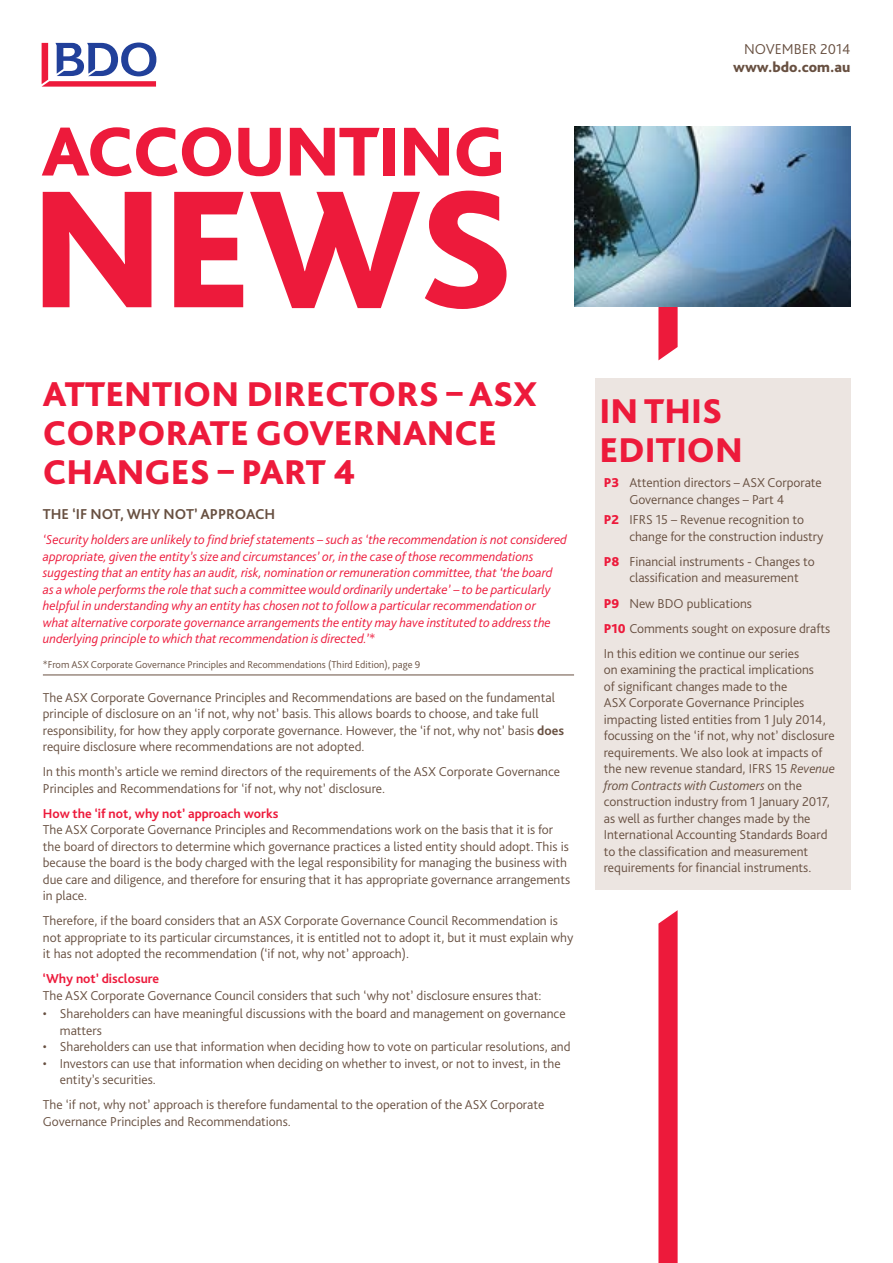
<style>
.page{position:relative;width:893px;height:1263px;background:#fff}
.page>*{position:absolute;margin:0;border:0;box-sizing:border-box;transform-origin:0 0}
.t1{font:800 175.05px "Bliss Pro";color:#ed1a3b}
.t2{font:800 72.45px "Bliss Pro";letter-spacing:-.02em;color:#ed1a3b}
.t3{font:800 36px/39px "Bliss Pro";color:#ed1a3b}
.t4{font:700 15px "Bliss Pro";color:#685041}
.t5{font:800 15px "Bliss Pro";color:#685041}
.t6{font:300 15px "Bliss Pro";color:#685041}
.t7{font:300 13.5px/16.5px "Bliss Pro";color:#685041}
.t8{font:italic 300 13.5px/16.5px "Bliss Pro";color:#ed1a3b}
.t9{font:700 13.5px "Bliss Pro";color:#ed1a3b}
.t10{font:300 10.5px "Bliss Pro";color:#685041}
.s1{font-style:normal}
.s2{font-weight:700}
.s3{font-weight:800;color:#ed1a3b}
.s4{font-style:italic}
</style>
<div class="page">
<svg style="left:42px;top:43px;width:114px;height:44px"></svg>
<svg style="left:658px;top:307px;width:20px;height:53px"></svg>
<img style="left:574px;top:126px;width:276px;height:181px">
<div style="left:595px;top:378px;width:255px;height:458px;background:#ece5e1"></div>
<div style="left:595px;top:477px;width:255px;height:412px;background:#ece5e1"></div>
<svg style="left:658px;top:910px;width:20px;height:353px;background:#ee2847"></svg>
<hr style="left:43px;top:674px;width:531px;height:1px;background:#685041">
<h2 class="t2" style="left:42px;top:106px;width:466px">ACCOUNTING</h2>
<h1 class="t1" style="left:30px;top:140px;width:487px">NEWS</h1>
<p class="t6" style="left:744px;top:40px;width:108px">NOVEMBER 2014</p>
<p class="t5" style="left:733px;top:58px;width:119px">www.bdo.com.au</p>
<h3 class="t3" style="left:43px;top:374px;width:496px">ATTENTION DIRECTORS – ASX<br>CORPORATE GOVERNANCE<br>CHANGES – PART 4</h3>
<p class="t4" style="left:43px;top:505px;width:234px">THE ‘IF NOT, WHY NOT’ APPROACH</p>
<p class="t8" style="left:43px;top:531px;width:525px">‘Security holders are unlikely to find brief statements – such as ‘the recommendation is not considered appropriate, given the entity’s size and circumstances’ or, in the case of those recommendations suggesting that an entity has an audit, risk, nomination or remuneration committee, that ‘the board<br>as a whole performs the role that such a committee would ordinarily undertake’ – to be particularly helpful in understanding why an entity has chosen not to follow a particular recommendation or<br>what alternative corporate governance arrangements the entity may have instituted to address the underlying principle to which that recommendation is directed.’<span class="s1">*</span></p>
<p class="t10" style="left:43px;top:658px;width:379px">*From ASX Corporate Governance Principles and Recommendations (Third Edition), page 9</p>
<p class="t7" style="left:43px;top:689px;width:523px">The ASX Corporate Governance Principles and Recommendations are based on the fundamental principle of disclosure on an ‘if not, why not’ basis. This allows boards to choose, and take full responsibility, for how they apply corporate governance. However, the ‘if not, why not’ basis <span class="s2">does </span>require disclosure where recommendations are not adopted.</p>
<p class="t7" style="left:43px;top:763px;width:519px">In this month’s article we remind directors of the requirements of the ASX Corporate Governance<br>Principles and Recommendations for ‘if not, why not’ disclosure.</p>
<p class="t9" style="left:43px;top:805px;width:237px">How the ‘if not, why not’ approach works</p>
<p class="t7" style="left:43px;top:821px;width:529px">The ASX Corporate Governance Principles and Recommendations work on the basis that it is for the board of directors to determine which governance practices a listed entity should adopt. This is because the board is the body charged with the legal responsibility for managing the business with due care and diligence, and therefore for ensuring that it has appropriate governance arrangements in place.</p>
<p class="t7" style="left:43px;top:912px;width:532px">Therefore, if the board considers that an ASX Corporate Governance Council Recommendation is not appropriate to its particular circumstances, it is entitled not to adopt it, but it must explain why it has not adopted the recommendation (‘if not, why not’ approach).</p>
<p class="t9" style="left:43px;top:970px;width:118px">‘Why not’ disclosure</p>
<p class="t7" style="left:43px;top:987px;width:500px">The ASX Corporate Governance Council considers that such ‘why not’ disclosure ensures that:</p>
<p class="t7" style="left:60px;top:1005px;width:507px;text-indent:-17px">• Shareholders can have meaningful discussions with the board and management on governance matters</p>
<p class="t7" style="left:43px;top:1038px;width:529px">• Shareholders can use that information when deciding how to vote on particular resolutions, and</p>
<p class="t7" style="left:60px;top:1055px;width:502px;text-indent:-17px">• Investors can use that information when deciding on whether to invest, or not to invest, in the entity’s securities.</p>
<p class="t7" style="left:43px;top:1096px;width:503px">The ‘if not, why not’ approach is therefore fundamental to the operation of the ASX Corporate<br>Governance Principles and Recommendations.</p>
<h3 class="t3" style="left:600px;top:390px;width:145px">IN THIS<br>EDITION</h3>
<p class="t7" style="left:629px;top:474px;width:194px;text-indent:-26px"><span class="s3">P3</span> Attention directors – ASX Corporate<br>Governance changes – Part 4</p>
<p class="t7" style="left:629px;top:511px;width:196px;text-indent:-26px"><span class="s3">P2</span> IFRS 15 – Revenue recognition to change for the construction industry</p>
<p class="t7" style="left:629px;top:553px;width:187px;text-indent:-26px"><span class="s3">P8</span> Financial instruments - Changes to classification and measurement</p>
<p class="t7" style="left:604px;top:590px;width:228px;line-height:25px"><span class="s3">P9</span> New BDO publications<br><span class="s3">P10</span> Comments sought on exposure drafts<br>In this edition we continue our series</p>
<p class="t7" style="left:604px;top:661px;width:233px">on examining the practical implications<br>of significant changes made to the<br>ASX Corporate Governance Principles impacting listed entities from 1 July 2014, focussing on the ‘if not, why not’ disclosure requirements. We also look at impacts of the new revenue standard, IFRS 15 <span class="s4">Revenue from Contracts with Customers</span> on the construction industry from 1 January 2017, as well as further changes made by the International Accounting Standards Board to the classification and measurement requirements for financial instruments.</p>
</div>
